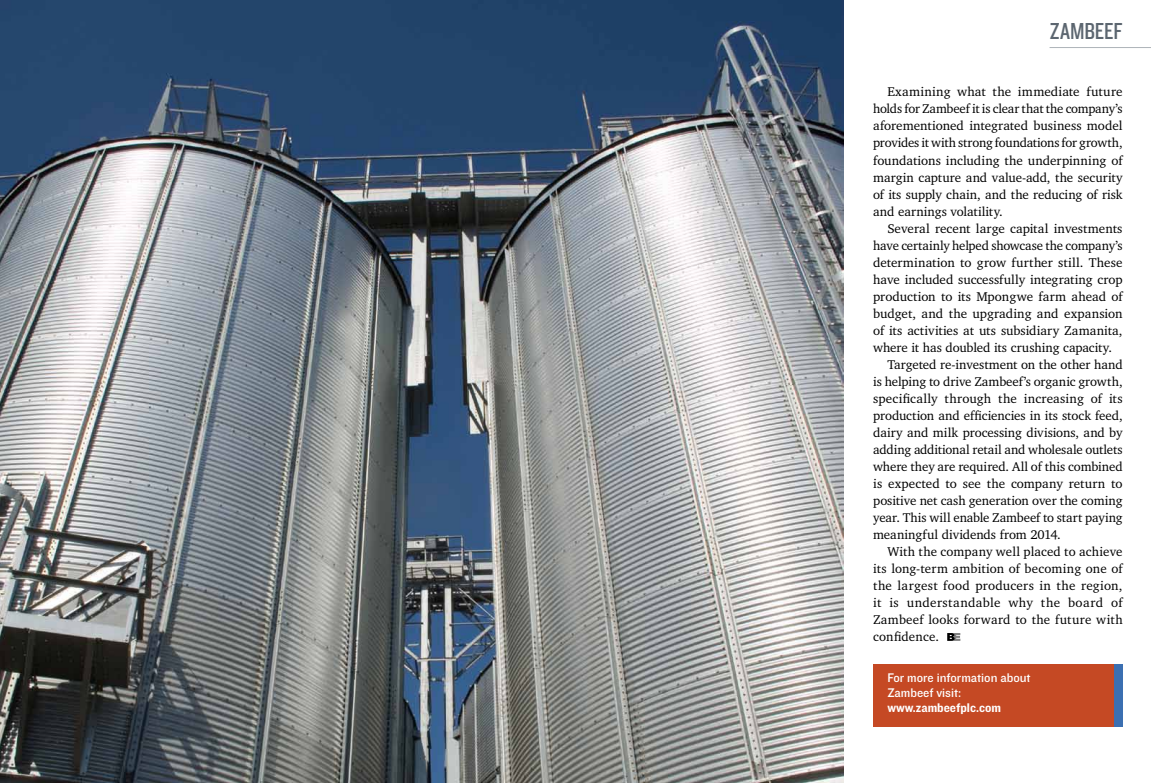
<style>
.page{position:relative;width:1151px;height:783px;background:#fff}
.page>*{position:absolute;margin:0;border:0;box-sizing:border-box;transform-origin:0 0}
.t1{font:24px "Knockout HTF29 Junior Liteweight";letter-spacing:-.005em;color:#5c6670}
.t2{font:13px/17px "Charter IT Cby BT";color:#000;text-align:justify}
.t3{font:13px "Charter IT Cby BT";letter-spacing:.025em;color:#000}
.t4{font:13px/15px "Knockout HTF31 Junior Middlewt";color:#fff}
.t5{font:13px "Charter IT Cby BT";letter-spacing:.02em;color:#000}
.t6{font:13px "Knockout HTF51 Middleweight";color:#fff}
</style>
<div class="page">
<img style="left:0;top:0;width:843px;height:782px">
<svg style="left:947px;top:633px;width:13px;height:7px"></svg>
<hr style="left:1049px;top:47px;width:102px;height:1px;background:#adb3b8">
<div style="left:873px;top:663px;width:250px;height:63px;background:#c54924"></div>
<div style="left:1114px;top:663px;width:9px;height:63px;background:#3b6fb1"></div>
<h1 class="t1" style="left:1050px;top:18px;width:74px">ZAMBEEF</h1>
<p class="t2" style="left:873px;top:83px;width:251px;text-indent:14px">Examining what the immediate future holds for Zambeef it is clear that the company’s aforementioned integrated business model provides it with strong foundations for growth, foundations including the underpinning of margin capture and value-add, the security of its supply chain, and the reducing of risk and earnings volatility.</p>
<p class="t2" style="left:887px;top:219px;width:237px">Several recent large capital investments</p>
<p class="t2" style="left:873px;top:236px;width:251px">have certainly helped showcase the company’s</p>
<p class="t2" style="left:873px;top:253px;width:251px">determination to grow further still. These</p>
<p class="t2" style="left:873px;top:270px;width:251px">have included successfully integrating crop</p>
<p class="t2" style="left:873px;top:287px;width:251px">production to its Mpongwe farm ahead of</p>
<p class="t2" style="left:873px;top:304px;width:251px">budget, and the upgrading and expansion</p>
<p class="t2" style="left:873px;top:321px;width:251px">of its activities at uts subsidiary Zamanita,</p>
<p class="t2" style="left:873px;top:338px;width:240px">where it has doubled its crushing capacity.</p>
<p class="t2" style="left:887px;top:355px;width:237px">Targeted re-investment on the other hand</p>
<p class="t2" style="left:873px;top:372px;width:251px">is helping to drive Zambeef’s organic growth,</p>
<p class="t2" style="left:873px;top:389px;width:251px">specifically through the increasing of its</p>
<p class="t2" style="left:873px;top:406px;width:251px">production and efficiencies in its stock feed,</p>
<p class="t2" style="left:873px;top:423px;width:251px">dairy and milk processing divisions, and by</p>
<p class="t2" style="left:873px;top:440px;width:251px">adding additional retail and wholesale outlets</p>
<p class="t2" style="left:873px;top:457px;width:251px">where they are required. All of this combined</p>
<p class="t2" style="left:873px;top:474px;width:251px">is expected to see the company return to</p>
<p class="t2" style="left:873px;top:491px;width:251px">positive net cash generation over the coming</p>
<p class="t2" style="left:873px;top:508px;width:251px">year. This will enable Zambeef to start paying</p>
<p class="t2" style="left:873px;top:525px;width:189px">meaningful dividends from 2014.</p>
<p class="t2" style="left:887px;top:542px;width:237px">With the company well placed to achieve</p>
<p class="t2" style="left:873px;top:559px;width:251px">its long-term ambition of becoming one of</p>
<p class="t3" style="left:873px;top:577px;width:251px">the largest food producers in the region,</p>
<p class="t3" style="left:873px;top:594px;width:251px">it is understandable why the board of</p>
<p class="t5" style="left:873px;top:611px;width:251px">Zambeef looks forward to the future with</p>
<p class="t2" style="left:873px;top:627px;width:68px">confidence.</p>
<p class="t4" style="left:887px;top:670px;width:145px">For more information about<br>Zambeef visit:</p>
<p class="t6" style="left:887px;top:700px;width:115px">www.zambeefplc.com</p>
</div>
